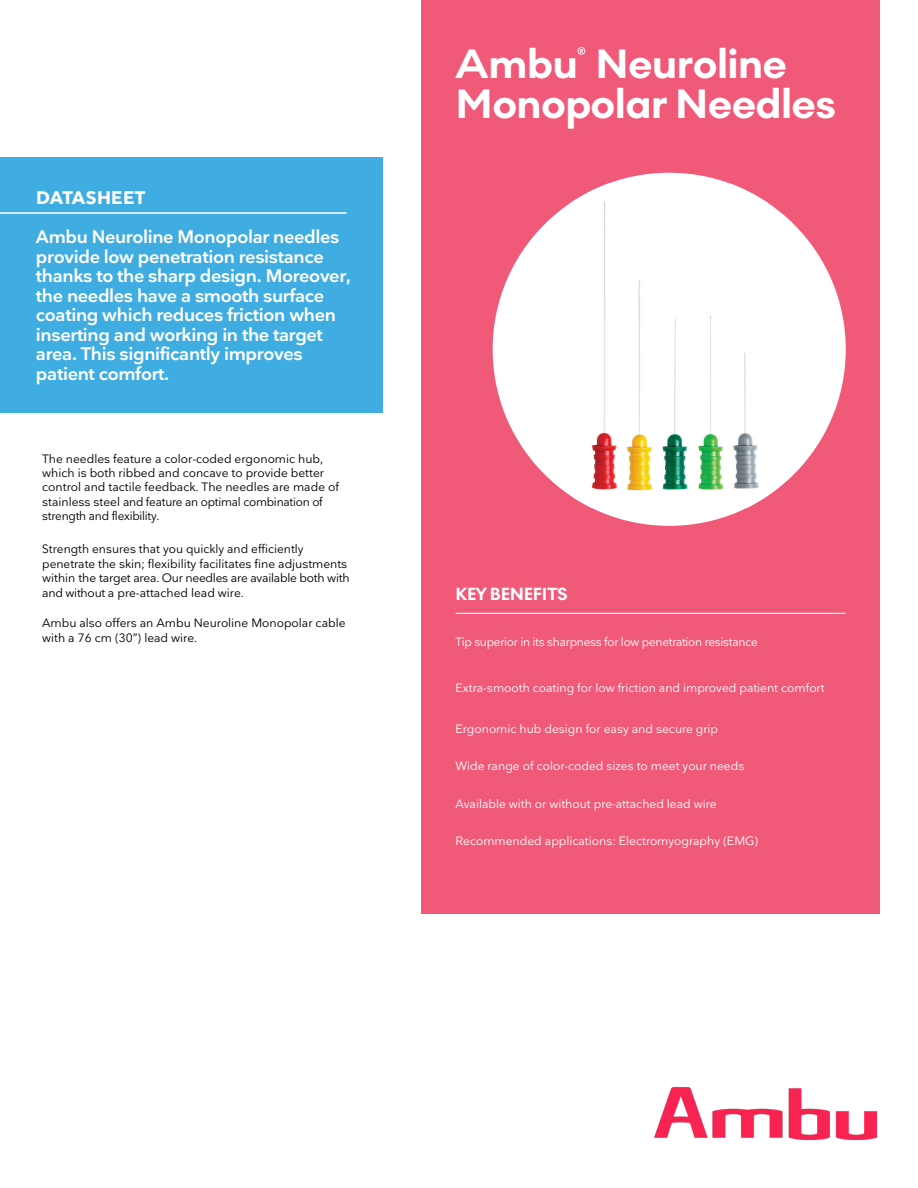
<style>
.page{position:relative;width:918px;height:1188px;background:#fff}
.page>*{position:absolute;margin:0;border:0;box-sizing:border-box;transform-origin:0 0}
.Headline{font:700 42px "Noir No 1";letter-spacing:-.01em;color:#fff}
.Manchet{font:600 18px/19.5px "Nationale";letter-spacing:-.02em;color:#fff}
.t1{font:700 18px "Noir No 1";letter-spacing:-.01em;color:#fff}
.DATASHEET__Blue_box{font:700 18px "Nationale";letter-spacing:.015em;color:#fff}
.Manchet-2{font:12px/14.4px "Nationale";color:#000}
.Bullet_text_8_10{font:12px "Nationale";color:#fff}
.Bullet_text_8_10-2{font:12px "Nationale";letter-spacing:-.02em;color:#fff}
</style>
<div class="page">
<div style="left:0;top:157px;width:383px;height:256px;background:#40ade2"></div>
<div style="left:421px;top:0;width:459px;height:914px;background:#f05978"></div>
<img style="left:655px;top:1087px;width:222px;height:52px">
<hr style="left:0;top:212px;width:347px;height:2px;background:#fff">
<div style="left:493px;top:173px;width:353px;height:353px;background:#fff;border-radius:50%"></div>
<img style="left:570px;top:183px;width:198px;height:325px">
<hr style="left:456px;top:613px;width:390px;height:1px;background:#fff">
<p class="DATASHEET__Blue_box" style="left:36px;top:187px;width:111px">DATASHEET</p>
<p class="Manchet" style="left:36px;top:227px;width:317px">Ambu Neuroline Monopolar needles provide low penetration resistance thanks to the sharp design. Moreover, the needles have a smooth surface coating which reduces friction when inserting and working in the target area. This significantly improves patient comfort.</p>
<p class="Manchet-2" style="left:42px;top:451px;width:298px">The needles feature a color-coded ergonomic hub, which is both ribbed and concave to provide better control and tactile feedback. The needles are made of stainless steel and feature an optimal combination of strength and flexibility.</p>
<p class="Manchet-2" style="left:42px;top:542px;width:309px">Strength ensures that you quickly and efficiently penetrate the skin; flexibility facilitates fine adjustments within the target area. Our needles are available both with and without a pre-attached lead wire.</p>
<p class="Manchet-2" style="left:42px;top:616px;width:305px">Ambu also offers an Ambu Neuroline Monopolar cable with a 76 cm (30”) lead wire.</p>
<p class="Headline" style="left:456px;top:32px;width:333px">Ambu<sup>®</sup> Neuroline</p>
<p class="Headline" style="left:456px;top:73px;width:382px">Monopolar Needles</p>
<p class="t1" style="left:456px;top:581px;width:114px">KEY BENEFITS</p>
<p class="Bullet_text_8_10-2" style="left:456px;top:634px;width:304px">Tip superior in its sharpness for low penetration resistance</p>
<p class="Bullet_text_8_10" style="left:456px;top:680px;width:370px">Extra-smooth coating for low friction and improved patient comfort</p>
<p class="Bullet_text_8_10" style="left:456px;top:721px;width:264px">Ergonomic hub design for easy and secure grip</p>
<p class="Bullet_text_8_10" style="left:456px;top:759px;width:290px">Wide range of color-coded sizes to meet your needs</p>
<p class="Bullet_text_8_10" style="left:456px;top:796px;width:262px">Available with or without pre-attached lead wire</p>
<p class="Bullet_text_8_10" style="left:456px;top:833px;width:304px">Recommended applications: Electromyography (EMG)</p>
</div>
